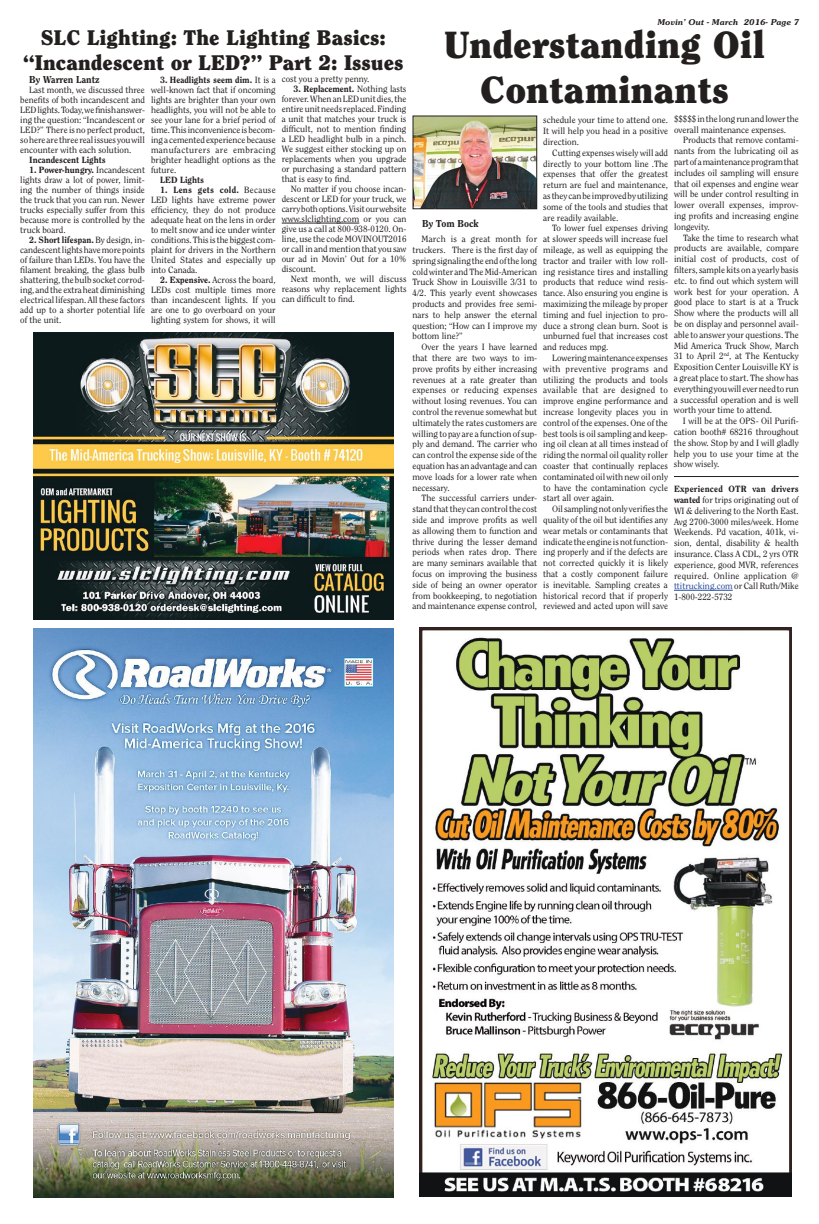
<style>
.page{position:relative;width:819px;height:1224px;background:#fff}
.page>*{position:absolute;margin:0;border:0;box-sizing:border-box;transform-origin:0 0}
.t1{font:900 37.6px/45.1px "Clearface";color:#241f1f;text-align:center}
.t2{font:900 21px/25.2px "Clearface";color:#241f1f;text-align:center}
.t3{font:800 10px "Clearface";color:#241f1f}
.t4{font:9px/10.8px "Clearface";color:#241f1f;text-align:justify}
.t5{font:800 9px "Clearface";color:#241f1f}
.t6{font:italic 600 8px "Souvenir";color:#241f1f}
.s1{font-weight:800}
.s2{color:#20479a}
</style>
<div class="page">
<img style="left:414px;top:117px;width:121px;height:90px">
<div style="left:412px;top:115px;width:125px;height:94px;border:1px solid #241f1f"></div>
<hr style="left:674px;top:476px;width:125px;height:1px;background:#241f1f">
<hr style="left:282px;top:223px;width:77px;height:1px;background:#241f1f">
<hr style="left:674px;top:590px;width:59px;height:1px;background:#20479a">
<img style="left:419px;top:628px;width:372px;height:569px">
<img style="left:34px;top:629px;width:360px;height:569px">
<img style="left:34px;top:333px;width:360px;height:287px">
<p class="t6" style="left:657px;top:17px;width:143px">Movin’ Out - March 2016- Page 7</p>
<h1 class="t1" style="left:444px;top:22px;width:322px">Understanding Oil<br>Contaminants</h1>
<h2 class="t2" style="left:23px;top:25px;width:382px">SLC Lighting: The Lighting Basics: “Incandescent or LED?” Part 2: Issues</h2>
<p class="t4" style="left:151px;top:75px;width:126px;line-height:10px;text-indent:9px"><span class="s1">3. Headlights seem dim.</span> It is a well-known fact that if oncoming lights are brighter than your own headlights, you will not be able to see your lane for a brief period of time. This inconvenience is becom&shy;ing a cemented experience because manufacturers are embracing brighter headlight options as the future.</p>
<p class="t5" style="left:160px;top:174px;width:46px">LED Lights</p>
<p class="t4" style="left:151px;top:185px;width:126px;line-height:10px;text-indent:9px"><span class="s1">1. Lens gets cold.</span> Because LED lights have extreme power efficiency, they do not produce adequate heat on the lens in order to melt snow and ice under winter conditions. This is the biggest com&shy;plaint for drivers in the Northern United States and especially up into Canada.</p>
<p class="t4" style="left:151px;top:275px;width:126px;line-height:10px;text-indent:9px"><span class="s1">2. Expensive.</span> Across the board, LEDs cost multiple times more than incandescent lights. If you are one to go overboard on your lighting system for shows, it will</p>
<p class="t4" style="left:282px;top:74px;width:89px">cost you a pretty penny.</p>
<p class="t4" style="left:282px;top:84px;width:126px;line-height:10px;text-indent:12px"><span class="s1">3. Replacement.</span> Nothing lasts forever. When an LED unit dies, the entire unit needs replaced. Finding a unit that matches your truck is difficult, not to mention finding a LED headlight bulb in a pinch.<br>We suggest either stocking up on replacements when you upgrade or purchasing a standard pattern that is easy to find.</p>
<p class="t4" style="left:282px;top:184px;width:126px;line-height:10px;text-indent:9px">No matter if you choose incan&shy;descent or LED for your truck, we carry both options. Visit our website www.slclighting.com or you can give us a call at 800-938-0120. On&shy;line, use the code MOVINOUT2016 or call in and mention that you saw our ad in Movin’ Out for a 10% discount.</p>
<p class="t4" style="left:282px;top:274px;width:126px;line-height:10px;text-indent:9px">Next month, we will discuss reasons why replacement lights can difficult to find.</p>
<p class="t3" style="left:29px;top:74px;width:72px">By Warren Lantz</p>
<p class="t4" style="left:20px;top:85px;width:126px;line-height:10px;text-indent:9px">Last month, we discussed three benefits of both incandescent and LED lights. Today, we finish answer&shy;ing the question: “Incandescent or LED?” There is no perfect product, so here are three real issues you will encounter with each solution.</p>
<p class="t5" style="left:29px;top:155px;width:78px">Incandescent Lights</p>
<p class="t4" style="left:20px;top:165px;width:126px;line-height:10px;text-indent:9px"><span class="s1">1. Power-hungry.</span> Incandescent lights draw a lot of power, limit&shy;ing the number of things inside the truck that you can run. Newer trucks especially suffer from this because more is controlled by the truck board.</p>
<p class="t4" style="left:20px;top:235px;width:126px;line-height:10px;text-indent:9px"><span class="s1">2. Short lifespan.</span> By design, in&shy;candescent lights have more points of failure than LEDs. You have the filament breaking, the glass bulb shattering, the bulb socket corrod&shy;ing, and the extra heat diminishing electrical lifespan. All these factors add up to a shorter potential life of the unit.</p>
<p class="t4" style="left:674px;top:113px;width:126px">$$$$$ in the long run and lower the overall maintenance expenses.</p>
<p class="t4" style="left:674px;top:135px;width:126px;text-indent:9px">Products that remove contami&shy;nants from the lubricating oil as part of a maintenance program that includes oil sampling will ensure that oil expenses and engine wear will be under control resulting in lower overall expenses, improv&shy;ing profits and increasing engine longevity.</p>
<p class="t4" style="left:674px;top:232px;width:126px;text-indent:9px">Take the time to research what products are available, compare initial cost of products, cost of filters, sample kits on a yearly basis etc. to find out which system will work best for your operation. A good place to start is at a Truck Show where the products will all be on display and personnel avail&shy;able to answer your questions. The Mid America Truck Show, March 31 to April 2<sup>nd</sup>, at The Kentucky Exposition Center Louisville KY is a great place to start. The show has everything you will ever need to run a successful operation and is well worth your time to attend.</p>
<p class="t4" style="left:674px;top:416px;width:126px;text-indent:9px">I will be at the OPS- Oil Purifi&shy;cation booth# 68216 throughout the show. Stop by and I will gladly help you to use your time at the show wisely.</p>
<p class="t4" style="left:543px;top:115px;width:126px">schedule your time to attend one.<br>It will help you head in a positive direction.</p>
<p class="t4" style="left:543px;top:147px;width:126px;text-indent:9px">Cutting expenses wisely will add directly to your bottom line .The expenses that offer the greatest return are fuel and maintenance, as they can be improved by utilizing some of the tools and studies that are readily available.</p>
<p class="t4" style="left:543px;top:223px;width:126px;text-indent:9px">To lower fuel expenses driving at slower speeds will increase fuel mileage, as well as equipping the tractor and trailer with low roll&shy;ing resistance tires and installing products that reduce wind resis&shy;tance. Also ensuring you engine is maximizing the mileage by proper timing and fuel injection to pro&shy;duce a strong clean burn. Soot is unburned fuel that increases cost and reduces mpg.</p>
<p class="t4" style="left:543px;top:352px;width:126px;text-indent:9px">Lowering maintenance expenses with preventive programs and utilizing the products and tools available that are designed to improve engine performance and increase longevity places you in control of the expenses. One of the best tools is oil sampling and keep&shy;ing oil clean at all times instead of riding the normal oil quality roller coaster that continually replaces contaminated oil with new oil only to have the contamination cycle start all over again.</p>
<p class="t4" style="left:543px;top:504px;width:126px;text-indent:9px">Oil sampling not only verifies the quality of the oil but identifies any wear metals or contaminants that indicate the engine is not function&shy;ing properly and if the defects are not corrected quickly it is likely that a costly component failure is inevitable. Sampling creates a historical record that if properly reviewed and acted upon will save</p>
<p class="t3" style="left:422px;top:217px;width:58px">By Tom Bock</p>
<p class="t4" style="left:412px;top:234px;width:126px;text-indent:9px">March is a great month for truckers. There is the first day of spring signaling the end of the long cold winter and The Mid-American Truck Show in Louisville 3/31 to 4/2. This yearly event showcases products and provides free semi&shy;nars to help answer the eternal question; “How can I improve my bottom line?”</p>
<p class="t4" style="left:412px;top:342px;width:126px;text-indent:9px">Over the years I have learned that there are two ways to im&shy;prove profits by either increasing revenues at a rate greater than expenses or reducing expenses without losing revenues. You can control the revenue somewhat but ultimately the rates customers are willing to pay are a function of sup&shy;ply and demand. The carrier who can control the expense side of the equation has an advantage and can move loads for a lower rate when necessary.</p>
<p class="t4" style="left:412px;top:493px;width:126px;text-indent:9px">The successful carriers under&shy;stand that they can control the cost side and improve profits as well as allowing them to function and thrive during the lesser demand periods when rates drop. There are many seminars available that focus on improving the business side of being an owner operator from bookkeeping, to negotiation and maintenance expense control,</p>
<p class="t4" style="left:674px;top:484px;width:126px"><span class="s1">Experienced OTR van drivers wanted</span> for trips originating out of WI &amp; delivering to the North East.<br>Avg 2700-3000 miles/week. Home Weekends. Pd vacation, 401k, vi&shy;sion, dental, disability &amp; health insurance. Class A CDL, 2 yrs OTR experience, good MVR, references required. Online application @ <span class="s2">ttitrucking.com</span> or Call Ruth/Mike 1-800-222-5732</p>
</div>
